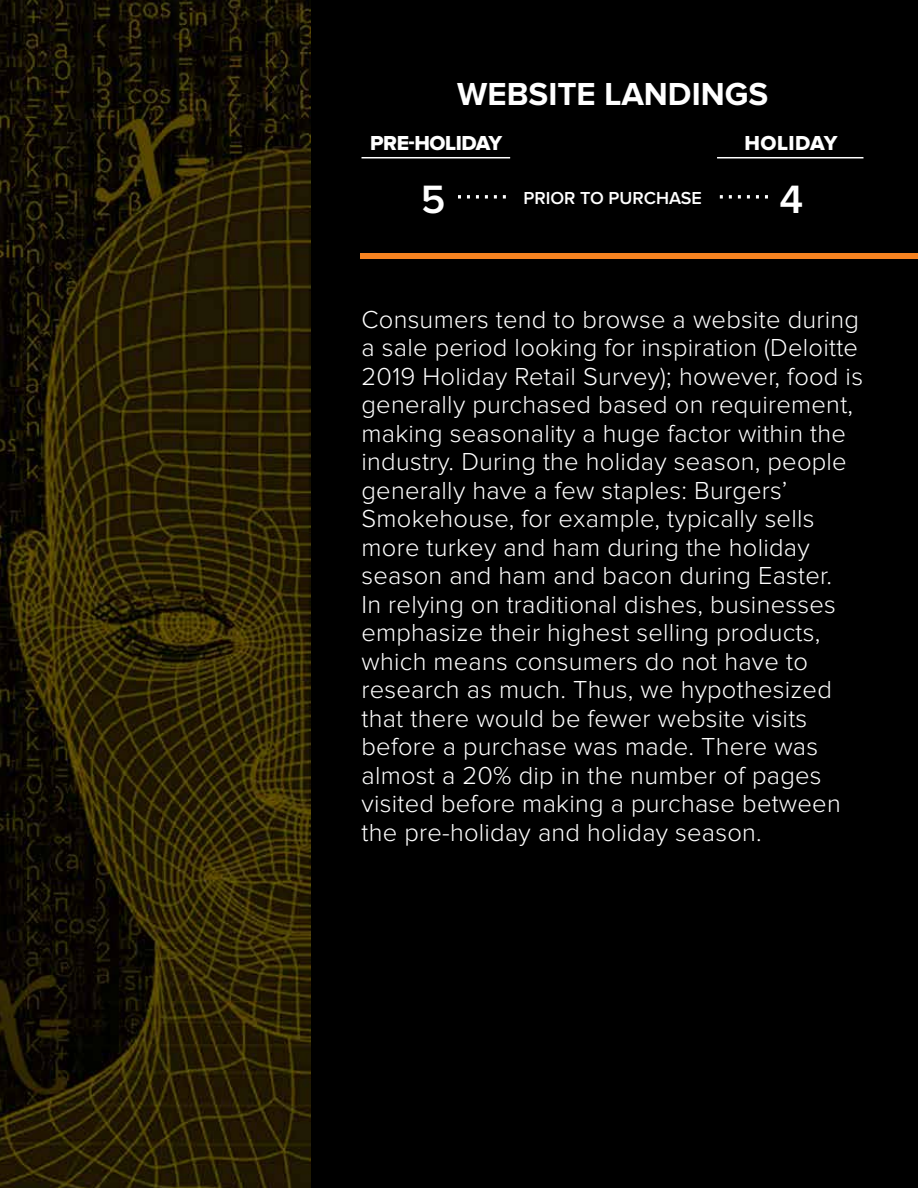
<style>
.page{position:relative;width:918px;height:1188px;background:#000}
.page>*{position:absolute;margin:0;border:0;box-sizing:border-box;transform-origin:0 0}
.t1{font:600 40.95px "Proxima Nova";color:#fff}
.t2{font:700 33px "Proxima Nova";color:#fff}
.t3{font:300 25.5px/28.5px "Proxima Nova";letter-spacing:.01em;color:#fff}
.t4{font:21px "Proxima Nova Extrabld";letter-spacing:-.02em;color:#fff}
.t5{font:21px "Proxima Nova Extrabld";letter-spacing:.02em;color:#fff}
.t6{font:600 18px "Proxima Nova";color:#fff}
</style>
<div class="page">
<img style="left:0;top:0;width:310px;height:1188px">
<div style="left:360px;top:254px;width:558px;height:6px;background:#f58220"></div>
<hr style="left:362px;top:157px;width:148px;height:1px;background:#fff">
<hr style="left:717px;top:157px;width:146px;height:1px;background:#fff">
<svg style="left:719px;top:195px;width:49px;height:4px"></svg>
<svg style="left:458px;top:195px;width:48px;height:4px"></svg>
<p class="t2" style="left:457px;top:78px;width:313px">WEBSITE LANDINGS</p>
<p class="t4" style="left:370px;top:134px;width:134px">PRE-HOLIDAY</p>
<p class="t5" style="left:745px;top:134px;width:94px">HOLIDAY</p>
<h1 class="t1" style="left:421px;top:181px;width:26px">5</h1>
<p class="t6" style="left:523px;top:189px;width:180px">PRIOR TO PURCHASE</p>
<h1 class="t1" style="left:780px;top:181px;width:25px">4</h1>
<p class="t3" style="left:362px;top:306px;width:503px">Consumers tend to browse a website during a sale period looking for inspiration (Deloitte 2019 Holiday Retail Survey); however, food is generally purchased based on requirement, making seasonality a huge factor within the industry. During the holiday season, people generally have a few staples: Burgers’ Smokehouse, for example, typically sells more turkey and ham during the holiday season and ham and bacon during Easter.<br>In relying on traditional dishes, businesses emphasize their highest selling products, which means consumers do not have to research as much. Thus, we hypothesized that there would be fewer website visits before a purchase was made. There was almost a 20% dip in the number of pages visited before making a purchase between the pre-holiday and holiday season.</p>
</div>
